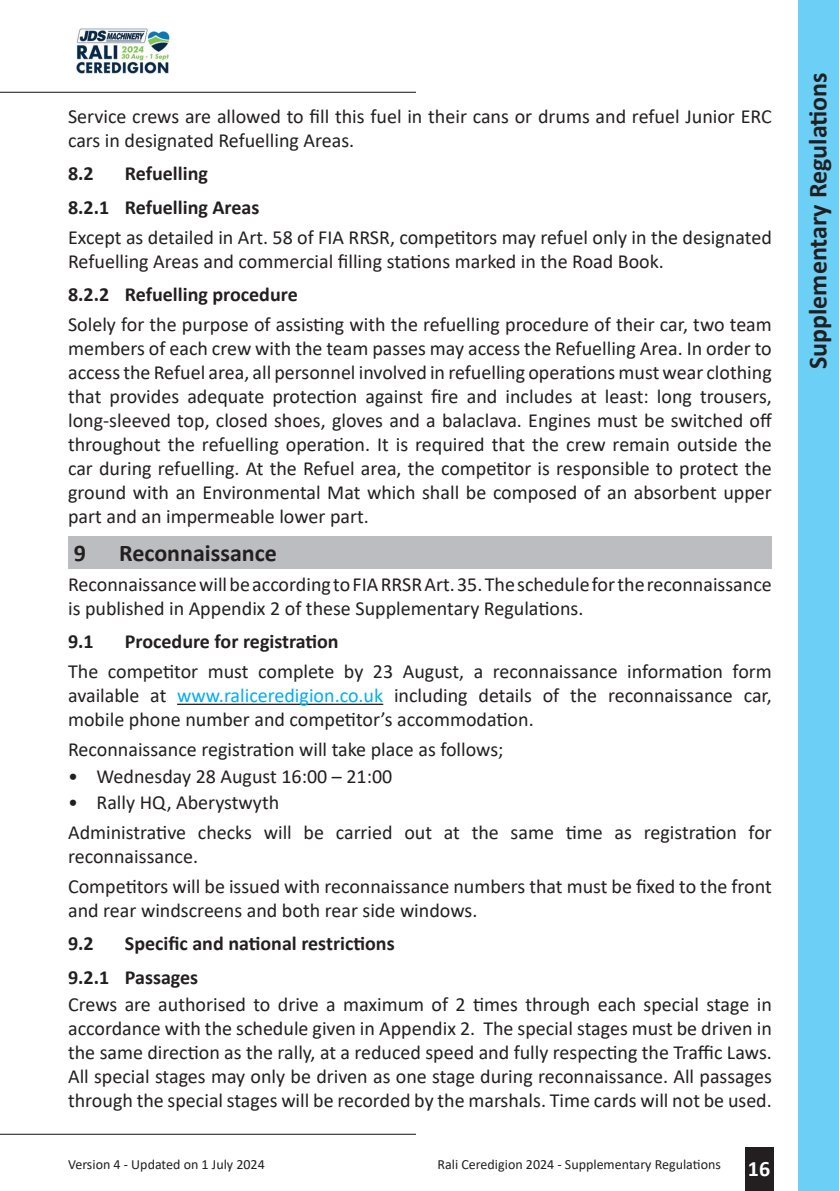
<style>
.page{position:relative;width:840px;height:1191px;background:#fff}
.page>*{position:absolute;margin:0;border:0;box-sizing:border-box;transform-origin:0 0}
.t1{font:700 26px "Calibri";color:#231f20}
.t2{font:700 24px "Calibri";color:#231f20}
.t3{font:20px/24px "Calibri";color:#231f20}
.t4{font:700 20px/33.6px "Calibri";color:#231f20;text-align:center}
.t5{font:14px "Calibri";color:#231f20}
.s1{color:#00aeef}
.s2{font-weight:700;font-size:22px;color:#fff}
</style>
<div class="page">
<hr style="left:0;top:1133px;width:416px;height:1px;background:#231f20">
<hr style="left:0;top:92px;width:416px;height:1px;background:#231f20">
<div style="left:744px;top:1147px;width:28px;height:43px;background:#231f20"></div>
<div style="left:798px;top:0;width:40px;height:1190px;background:#6bcff6"></div>
<img style="left:76px;top:28px;width:94px;height:46px">
<hr style="left:177px;top:703px;width:206px;height:2px;background:#231f20">
<div style="left:68px;top:537px;width:703px;height:32px;background:#bcbdc0"></div>
<p class="t3" style="left:68px;top:104px;width:704px">Service crews are allowed to fill this fuel in their cans or drums and refuel Junior ERC cars in designated Refuelling Areas.</p>
<p class="t4" style="left:68px;top:157px;width:27px">8.2</p>
<p class="t4" style="left:68px;top:157px;width:193px">Refuelling<br>8.2.1 Refuelling Areas</p>
<p class="t3" style="left:68px;top:225px;width:704px">Except as detailed in Art. 58 of FIA RRSR, competitors may refuel only in the designated<br>Refuelling Areas and commercial filling stations marked in the Road Book.</p>
<p class="t4" style="left:68px;top:278px;width:231px">8.2.2 Refuelling procedure</p>
<p class="t3" style="left:68px;top:312px;width:705px;text-align:justify">Solely for the purpose of assisting with the refuelling procedure of their car, two team members of each crew with the team passes may access the Refuelling Area. In order to access the Refuel area, all personnel involved in refuelling operations must wear clothing that provides adequate protection against fire and includes at least: long trousers, long-sleeved top, closed shoes, gloves and a balaclava. Engines must be switched off throughout the refuelling operation. It is required that the crew remain outside the car during refuelling. At the Refuel area, the competitor is responsible to protect the ground with an Environmental Mat which shall be composed of an absorbent upper part and an impermeable lower part.</p>
<p class="t2" style="left:74px;top:535px;width:14px">9</p>
<p class="t2" style="left:119px;top:535px;width:159px">Reconnaissance</p>
<p class="t3" style="left:68px;top:571px;width:704px">Reconnaissance will be according to FIA RRSR Art. 35. The schedule for the reconnaissance is published in Appendix 2 of these Supplementary Regulations.</p>
<p class="t4" style="left:68px;top:624px;width:27px">9.1</p>
<p class="t4" style="left:125px;top:624px;width:215px">Procedure for registration</p>
<p class="t3" style="left:68px;top:659px;width:704px;text-align:justify">The competitor must complete by 23 August, a reconnaissance information form available at <span class="s1">www.raliceredigion.co.uk</span> including details of the reconnaissance car, mobile phone number and competitor’s accommodation.</p>
<p class="t3" style="left:68px;top:736px;width:437px">Reconnaissance registration will take place as follows;</p>
<p class="t3" style="left:68px;top:763px;width:325px">• Wednesday 28 August 16:00 – 21:00</p>
<p class="t3" style="left:68px;top:787px;width:704px;line-height:29.6px">• Rally HQ, Aberystwyth<br>Administrative checks will be carried out at the same time as registration for</p>
<p class="t3" style="left:68px;top:841px;width:704px;line-height:29.6px">reconnaissance.<br>Competitors will be issued with reconnaissance numbers that must be fixed to the front</p>
<p class="t3" style="left:68px;top:897px;width:410px">and rear windscreens and both rear side windows.</p>
<p class="t4" style="left:68px;top:926px;width:27px">9.2</p>
<p class="t4" style="left:68px;top:926px;width:328px;text-align:left;text-indent:57px">Specific and national restrictions<br>9.2.1 Passages</p>
<p class="t3" style="left:68px;top:991px;width:705px;text-align:justify">Crews are authorised to drive a maximum of 2 times through each special stage in accordance with the schedule given in Appendix 2. The special stages must be driven in the same direction as the rally, at a reduced speed and fully respecting the Traffic Laws.<br>All special stages may only be driven as one stage during reconnaissance. All passages through the special stages will be recorded by the marshals. Time cards will not be used.</p>
<p class="t5" style="left:68px;top:1155px;width:198px">Version 4 - Updated on 1 July 2024</p>
<p class="t5" style="left:437px;top:1155px;width:334px">Rali Ceredigion 2024 - Supplementary Regulations <span class="s2">16</span></p>
<h1 class="t1" style="left:799px;top:369px;width:298px;rotate:-90deg">Supplementary Regulations</h1>
</div>
